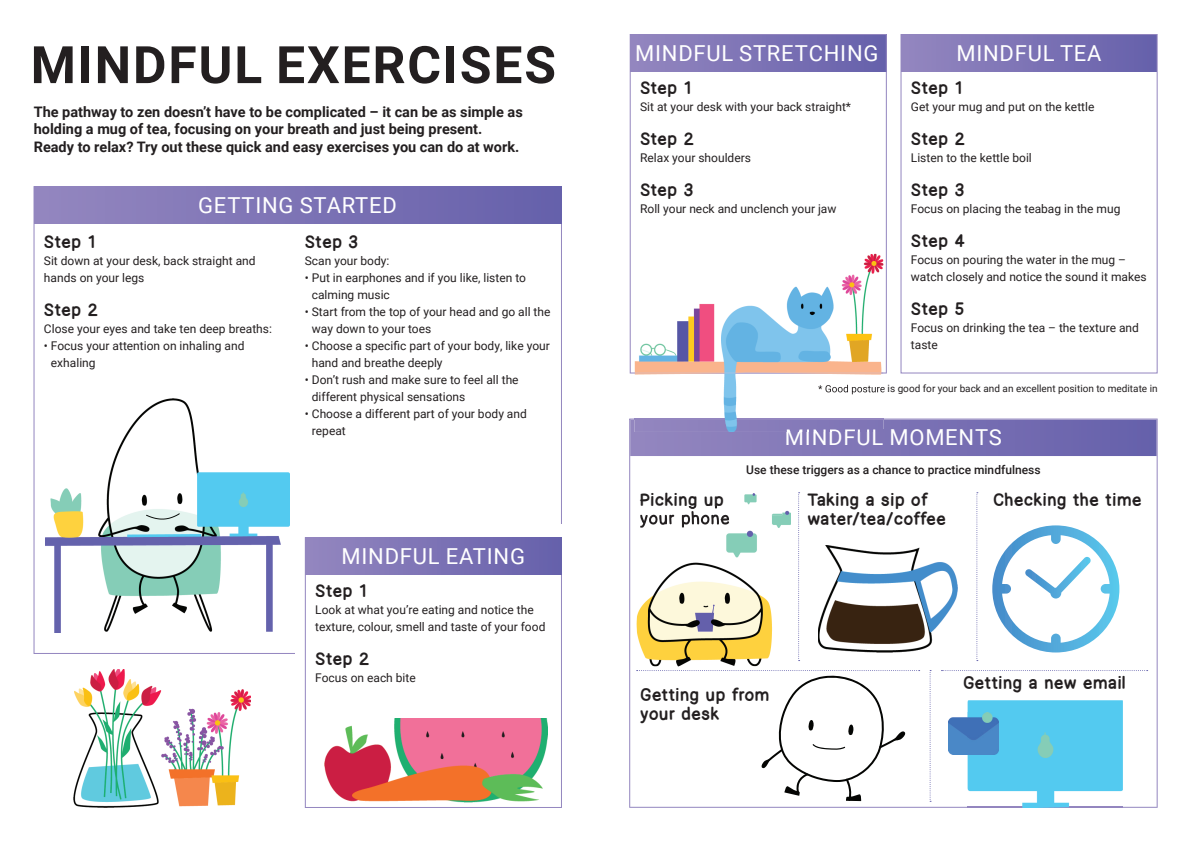
<style>
.page{position:relative;width:1191px;height:842px;background:#fff}
.page>*{position:absolute;margin:0;border:0;box-sizing:border-box;transform-origin:0 0}
.t1{font:700 51.7px "Roboto";letter-spacing:.035em;color:#231f20}
.t2{font:22px "Roboto";letter-spacing:.035em;color:#fff}
.t3{font:700 19px/19px "NUDG Efont";color:#231f20}
.t4{font:700 14.5px/17.4px "Roboto";color:#231f20}
.t5{font:12px/17px "Roboto";color:#231f20}
.t6{font:500 12px "Roboto";color:#231f20}
.t7{font:10px "Roboto";color:#231f20}
</style>
<div class="page">
<div style="left:34px;top:186px;width:527px;height:37px;background:linear-gradient(to right,#9486bf,#6660ab)"></div>
<div style="left:901px;top:35px;width:256px;height:37px;background:linear-gradient(to right,#9486bf,#6660ab)"></div>
<svg style="left:629px;top:418px;width:528px;height:390px"></svg>
<svg style="left:305px;top:537px;width:257px;height:271px"></svg>
<svg style="left:629px;top:34px;width:258px;height:339px"></svg>
<div style="left:900px;top:34px;width:257px;height:339px;border:1px solid #9386bf"></div>
<img style="left:324px;top:719px;width:223px;height:83px">
<img style="left:634px;top:254px;width:249px;height:178px">
<img style="left:787px;top:429px;width:96px;height:3px">
<img style="left:634px;top:418px;width:249px;height:1px">
<img style="left:634px;top:372px;width:249px;height:1px">
<img style="left:818px;top:385px;width:65px;height:9px">
<img style="left:45px;top:399px;width:244px;height:233px">
<div style="left:305px;top:538px;width:256px;height:37px;background:linear-gradient(to right,#9486bf,#6660ab)"></div>
<img style="left:74px;top:669px;width:177px;height:139px">
<img style="left:967px;top:700px;width:155px;height:108px">
<img style="left:948px;top:713px;width:50px;height:41px">
<img style="left:636px;top:506px;width:155px;height:160px">
<img style="left:640px;top:506px;width:84px;height:3px">
<img style="left:640px;top:511px;width:89px;height:17px">
<img style="left:726px;top:493px;width:56px;height:22px">
<svg style="left:726px;top:511px;width:3px;height:4px"></svg>
<svg style="left:992px;top:525px;width:127px;height:127px"></svg>
<svg style="left:798px;top:492px;width:1px;height:169px"></svg>
<svg style="left:976px;top:492px;width:2px;height:169px"></svg>
<svg style="left:929px;top:670px;width:2px;height:132px"></svg>
<svg style="left:636px;top:670px;width:283px;height:131px"></svg>
<svg style="left:941px;top:670px;width:206px;height:1px"></svg>
<h1 class="t1" style="left:31px;top:29px;width:527px">MINDFUL EXERCISES</h1>
<p class="t4" style="left:34px;top:102px;width:490px">The pathway to zen doesn’t have to be complicated – it can be as simple as holding a mug of tea, focusing on your breath and just being present.<br>Ready to relax? Try out these quick and easy exercises you can do at work.</p>
<h2 class="t2" style="left:198px;top:189px;width:200px">GETTING STARTED</h2>
<h3 class="t3" style="left:44px;top:232px;width:53px">Step 1</h3>
<p class="t5" style="left:44px;top:251px;width:213px">Sit down at your desk, back straight and hands on your legs</p>
<h3 class="t3" style="left:44px;top:300px;width:56px">Step 2</h3>
<p class="t5" style="left:44px;top:319px;width:229px">Close your eyes and take ten deep breaths:</p>
<p class="t5" style="left:51px;top:336px;width:195px;text-indent:-7px">• Focus your attention on inhaling and exhaling</p>
<h3 class="t3" style="left:305px;top:232px;width:55px">Step 3</h3>
<p class="t5" style="left:305px;top:251px;width:86px">Scan your body:</p>
<p class="t5" style="left:312px;top:268px;width:216px;text-indent:-7px">• Put in earphones and if you like, listen to calming music</p>
<p class="t5" style="left:312px;top:302px;width:240px;text-indent:-7px">• Start from the top of your head and go all the way down to your toes</p>
<p class="t5" style="left:312px;top:336px;width:239px;text-indent:-7px">• Choose a specific part of your body, like your hand and breathe deeply</p>
<p class="t5" style="left:312px;top:370px;width:208px;text-indent:-7px">• Don’t rush and make sure to feel all the different physical sensations</p>
<p class="t5" style="left:312px;top:404px;width:216px;text-indent:-7px">• Choose a different part of your body and repeat</p>
<h2 class="t2" style="left:341px;top:541px;width:185px">MINDFUL EATING</h2>
<h3 class="t3" style="left:315px;top:582px;width:53px">Step 1</h3>
<p class="t5" style="left:315px;top:601px;width:232px">Look at what you’re eating and notice the texture, colour, smell and taste of your food</p>
<h3 class="t3" style="left:315px;top:650px;width:56px">Step 2</h3>
<p class="t5" style="left:315px;top:669px;width:102px">Focus on each bite</p>
<h2 class="t2" style="left:635px;top:37px;width:245px">MINDFUL STRETCHING</h2>
<h2 class="t2" style="left:956px;top:37px;width:147px">MINDFUL TEA</h2>
<h3 class="t3" style="left:640px;top:79px;width:53px">Step 1</h3>
<p class="t5" style="left:640px;top:98px;width:212px">Sit at your desk with your back straight*</p>
<h3 class="t3" style="left:640px;top:130px;width:56px">Step 2</h3>
<p class="t5" style="left:640px;top:149px;width:112px">Relax your shoulders</p>
<h3 class="t3" style="left:640px;top:181px;width:55px">Step 3</h3>
<p class="t5" style="left:640px;top:200px;width:198px">Roll your neck and unclench your jaw</p>
<h3 class="t3" style="left:911px;top:79px;width:53px">Step 1</h3>
<p class="t5" style="left:911px;top:98px;width:185px">Get your mug and put on the kettle</p>
<h3 class="t3" style="left:911px;top:130px;width:56px">Step 2</h3>
<p class="t5" style="left:911px;top:149px;width:122px">Listen to the kettle boil</p>
<h3 class="t3" style="left:911px;top:181px;width:55px">Step 3</h3>
<p class="t5" style="left:911px;top:200px;width:211px">Focus on placing the teabag in the mug</p>
<h3 class="t3" style="left:911px;top:232px;width:56px">Step 4</h3>
<p class="t5" style="left:911px;top:251px;width:237px">Focus on pouring the water in the mug – watch closely and notice the sound it makes</p>
<h3 class="t3" style="left:911px;top:300px;width:55px">Step 5</h3>
<p class="t5" style="left:911px;top:319px;width:230px">Focus on drinking the tea – the texture and taste</p>
<p class="t7" style="left:818px;top:382px;width:341px">* Good posture is good for your back and an excellent position to meditate in</p>
<h3 class="t3" style="left:639px;top:490px;width:86px">Picking up</h3>
<h2 class="t2" style="left:785px;top:422px;width:218px">MINDFUL MOMENTS</h2>
<p class="t6" style="left:746px;top:461px;width:296px">Use these triggers as a chance to practice mindfulness</p>
<h3 class="t3" style="left:807px;top:490px;width:140px">Taking a sip of water/tea/coffee</h3>
<h3 class="t3" style="left:993px;top:490px;width:150px">Checking the time</h3>
<h3 class="t3" style="left:640px;top:685px;width:131px">Getting up from your desk</h3>
<h3 class="t3" style="left:963px;top:674px;width:164px">Getting a new email</h3>
</div>
